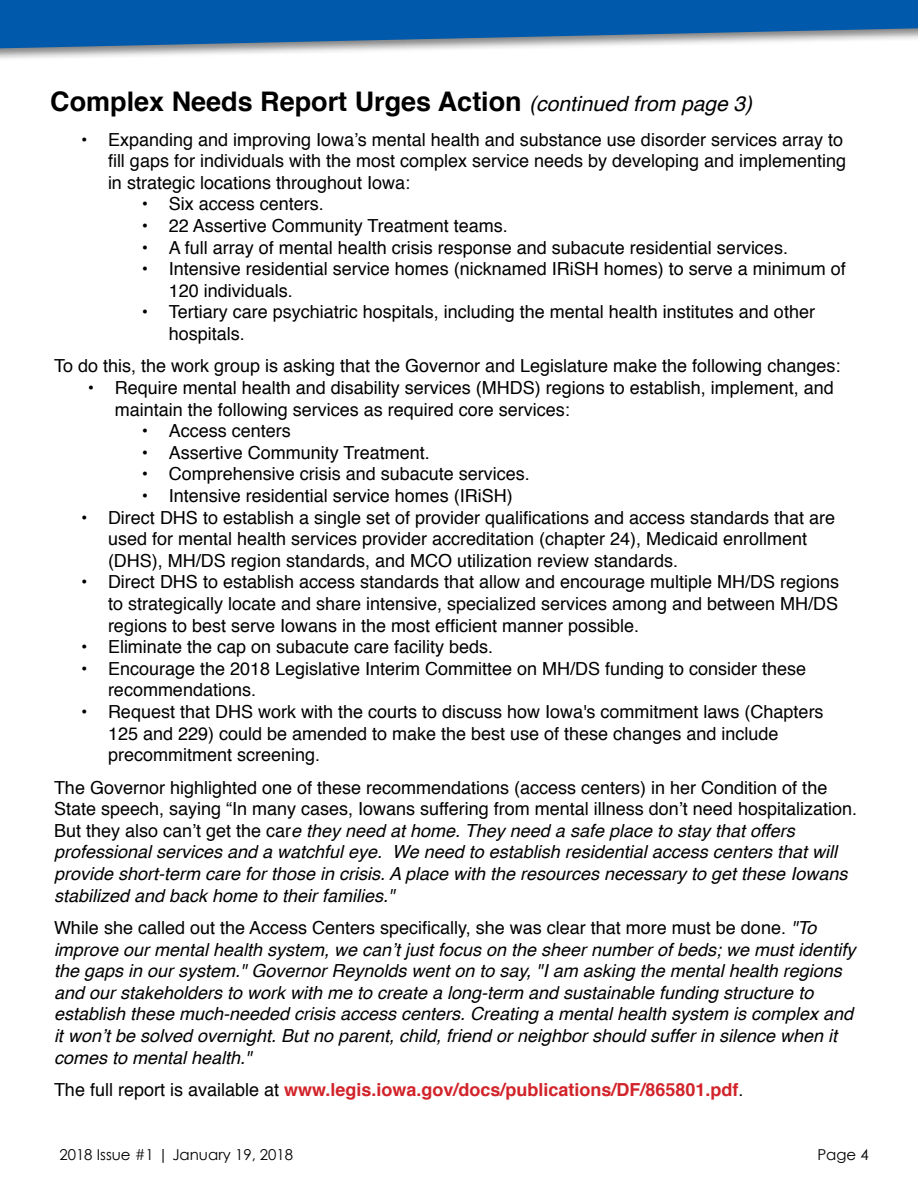
<style>
.page{position:relative;width:918px;height:1188px;background:#fff}
.page>*{position:absolute;margin:0;border:0;box-sizing:border-box;transform-origin:0 0}
.t1{font:700 27px "Helvetica";color:#000}
.t2{font:18px/21.6px "Helvetica";color:#000}
.t3{font:italic 18px/21.6px "Helvetica";color:#000}
.t4{font:700 18px "Helvetica";color:#d2232a}
.t5{font:15px "Century Gothic";color:#000}
.s1{font-weight:400;font-style:italic;font-size:21px}
.s2{font-style:normal}
.s3{font-weight:400;color:#000}
</style>
<div class="page">
<div style="left:0;top:0;width:918px;height:63px;background:#000;opacity:.5"></div>
<svg style="left:0;top:0;width:918px;height:48px;background:#276eb0"></svg>
<h1 class="t1" style="left:50px;top:80px;width:704px">Complex Needs Report Urges Action <span class="s1">(continued from page 3)</span></h1>
<p class="t2" style="left:108px;top:129px;width:740px;text-indent:-27px">• Expanding and improving Iowa’s mental health and substance use disorder services array to fill gaps for individuals with the most complex service needs by developing and implementing in strategic locations throughout Iowa:</p>
<p class="t2" style="left:142px;top:194px;width:184px">• Six access centers.</p>
<p class="t2" style="left:142px;top:215px;width:368px">• 22 Assertive Community Treatment teams.</p>
<p class="t2" style="left:142px;top:237px;width:648px">• A full array of mental health crisis response and subacute residential services.</p>
<p class="t2" style="left:169px;top:259px;width:679px;text-indent:-27px">• Intensive residential service homes (nicknamed IRiSH homes) to serve a minimum of<br>120 individuals.</p>
<p class="t2" style="left:169px;top:302px;width:648px;text-indent:-27px">• Tertiary care psychiatric hospitals, including the mental health institutes and other hospitals.</p>
<p class="t2" style="left:54px;top:356px;width:788px">To do this, the work group is asking that the Governor and Legislature make the following changes:</p>
<p class="t2" style="left:115px;top:377px;width:721px;text-indent:-27px">• Require mental health and disability services (MHDS) regions to establish, implement, and maintain the following services as required core services:</p>
<p class="t2" style="left:142px;top:421px;width:151px">• Access centers</p>
<p class="t2" style="left:142px;top:442px;width:290px">• Assertive Community Treatment.</p>
<p class="t2" style="left:142px;top:464px;width:390px">• Comprehensive crisis and subacute services.</p>
<p class="t2" style="left:142px;top:485px;width:373px">• Intensive residential service homes (IRiSH)</p>
<p class="t2" style="left:108px;top:507px;width:729px;text-indent:-27px">• Direct DHS to establish a single set of provider qualifications and access standards that are used for mental health services provider accreditation (chapter 24), Medicaid enrollment (DHS), MH/DS region standards, and MCO utilization review standards.</p>
<p class="t2" style="left:108px;top:572px;width:733px;text-align:justify;text-indent:-27px">• Direct DHS to establish access standards that allow and encourage multiple MH/DS regions to strategically locate and share intensive, specialized services among and between MH/DS regions to best serve Iowans in the most efficient manner possible.</p>
<p class="t2" style="left:81px;top:637px;width:414px">• Eliminate the cap on subacute care facility beds.</p>
<p class="t2" style="left:108px;top:658px;width:700px;text-indent:-27px">• Encourage the 2018 Legislative Interim Committee on MH/DS funding to consider these recommendations.</p>
<p class="t2" style="left:108px;top:701px;width:717px;text-indent:-27px">• Request that DHS work with the courts to discuss how Iowa's commitment laws (Chapters<br>125 and 229) could be amended to make the best use of these changes and include precommitment screening.</p>
<p class="t3" style="left:54px;top:777px;width:805px"><span class="s2">The Governor highlighted one of these recommendations (access centers) in her Condition of the State speech, saying “In many cases, Iowans suffering from mental illness don’t need hospitalization.<br>But they also can’t get the car</span>e they need at home. They need a safe place to stay that offers professional services and a watchful eye. We need to establish residential access centers that will provide short-term care for those in crisis. A place with the resources necessary to get these Iowans stabilized and back home to their families."</p>
<p class="t3" style="left:54px;top:917px;width:803px"><span class="s2">While she called out the Access Centers specifically, she was clear that more must be done.</span> "To improve our mental health system, we can’t just focus on the sheer number of beds; we must identify the gaps in our system." Governor Reynolds went on to say, "I am asking the mental health regions and our stakeholders to work with me to create a long-term and sustainable funding structure to establish these much-needed crisis access centers. Creating a mental health system is complex and it won’t be solved overnight. But no parent, child, friend or neighbor should suffer in silence when it comes to mental health."</p>
<p class="t4" style="left:54px;top:1075px;width:691px"><span class="s3">The full report is available at</span> www.legis.iowa.gov/docs/publications/DF/865801.pdf<span class="s3">.</span></p>
<p class="t5" style="left:59px;top:1145px;width:235px">2018 Issue #1 | January 19, 2018</p>
<p class="t5" style="left:817px;top:1145px;width:53px">Page 4</p>
</div>
